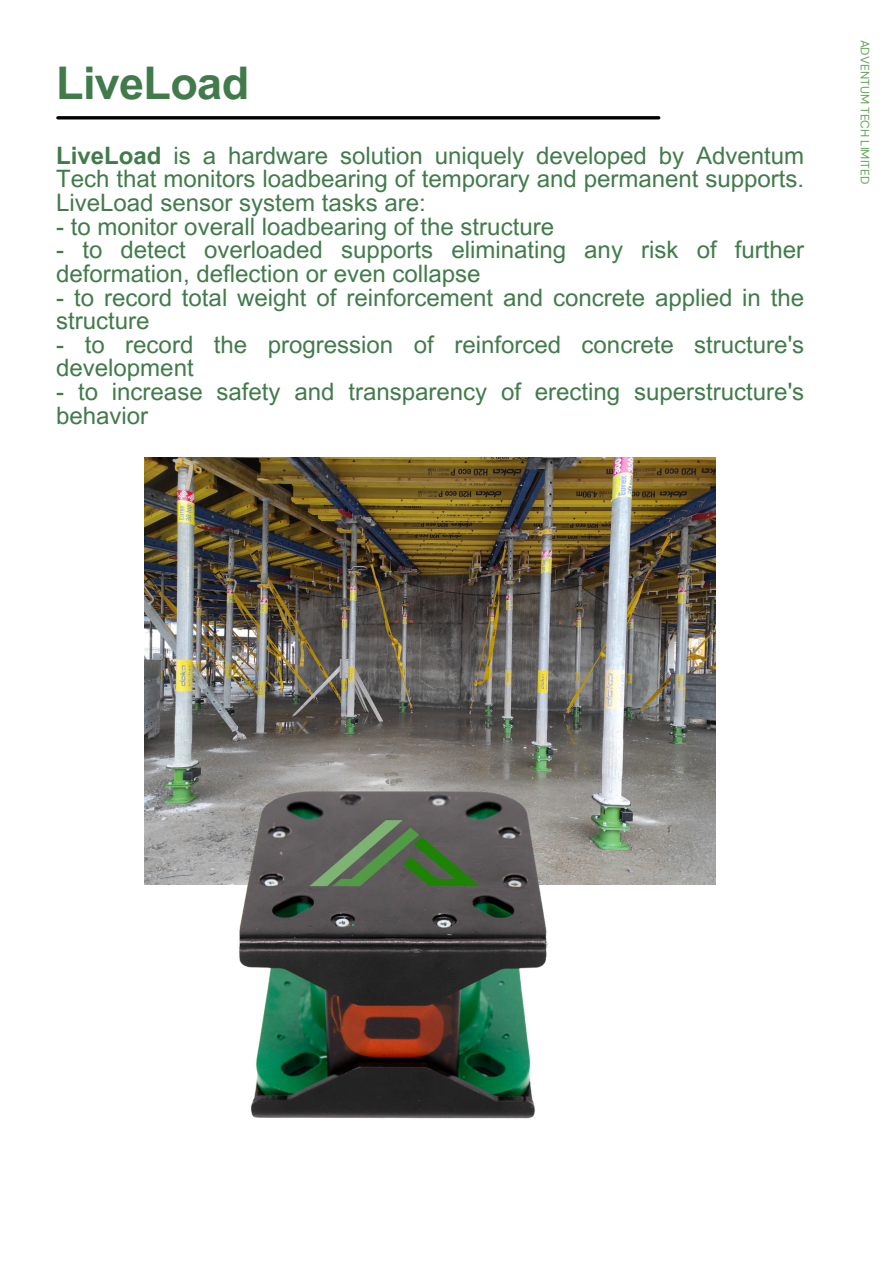
<style>
.page{position:relative;width:894px;height:1264px;background:#fff}
.page>*{position:absolute;margin:0;border:0;box-sizing:border-box;transform-origin:0 0}
.t1{font:700 45px "Arial MT Pro";letter-spacing:-.015em;color:#417b4b}
.t2{font:24px/23.7px "Arial MT Pro";color:#417b4b}
.t3{font:12px "DM Sans";color:#65a458}
.s1{font-weight:700}
</style>
<div class="page">
<hr style="left:58px;top:116px;width:600px;height:3px;background:#000">
<img style="left:145px;top:457px;width:570px;height:427px">
<img style="left:169px;top:721px;width:432px;height:398px">
<p class="t1" style="left:56px;top:67px;width:194px">LiveLoad</p>
<p class="t2" style="left:56px;top:146px;width:749px;text-align:justify"><span class="s1">LiveLoad</span> is a hardware solution uniquely developed by Adventum Tech that monitors loadbearing of temporary and permanent supports.<br>LiveLoad sensor system tasks are:</p>
<p class="t2" style="left:56px;top:217px;width:499px">- to monitor overall loadbearing of the structure</p>
<p class="t2" style="left:56px;top:241px;width:749px">- to detect overloaded supports eliminating any risk of further deformation, deflection or even collapse</p>
<p class="t2" style="left:56px;top:288px;width:749px">- to record total weight of reinforcement and concrete applied in the structure</p>
<p class="t2" style="left:56px;top:335px;width:749px">- to record the progression of reinforced concrete structure's development</p>
<p class="t2" style="left:56px;top:383px;width:749px">- to increase safety and transparency of erecting superstructure's behavior</p>
<p class="t3" style="left:872px;top:39px;width:146px;rotate:90deg">ADVENTUM TECH LIMITED</p>
</div>
